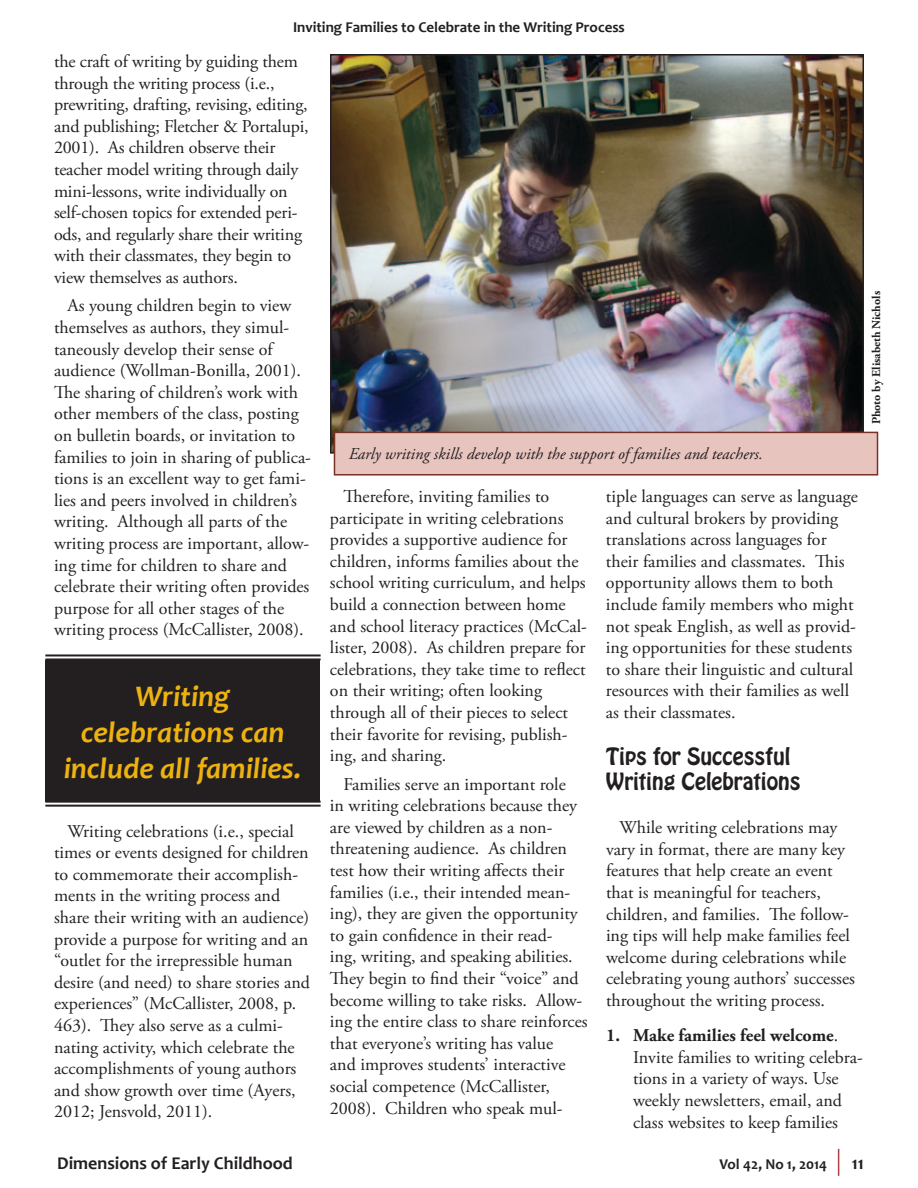
<style>
.page{position:relative;width:918px;height:1188px;background:#fff}
.page>*{position:absolute;margin:0;border:0;box-sizing:border-box;transform-origin:0 0}
.t1{font:italic 700 30px/36px "Candara";color:#eeb210;text-align:center}
.t2{font:21px/25.2px "Hobo Std";color:#231f20}
.t3{font:18px/21.6px "Adobe Garamond Pro";color:#231f20}
.t4{font:700 18px "Candara";color:#231f20}
.t5{font:italic 16.5px "Adobe Garamond Pro";color:#231f20}
.t6{font:700 15px "Candara";color:#231f20}
.t7{font:700 12px "Adobe Garamond Pro";color:#231f20}
.s1{font-weight:700}
</style>
<div class="page">
<svg style="left:838px;top:1149px;width:1px;height:27px"></svg>
<div style="left:45px;top:660px;width:275px;height:142px;background:#231f20"></div>
<hr style="left:45px;top:654px;width:276px;height:2px;background:#231f20">
<hr style="left:45px;top:658px;width:276px;height:2px;background:#231f20">
<hr style="left:45px;top:801px;width:276px;height:2px;background:#231f20">
<hr style="left:45px;top:805px;width:276px;height:2px;background:#231f20">
<img style="left:333px;top:57px;width:528px;height:394px">
<div style="left:334px;top:432px;width:544px;height:43px;background:#e8c4bf"></div>
<div style="left:334px;top:432px;width:544px;height:44px;border:2px solid #773225"></div>
<p class="t6" style="left:293px;top:19px;width:333px">Inviting Families to Celebrate in the Writing Process</p>
<p class="t3" style="left:54px;top:51px;width:256px">the craft of writing by guiding them through the writing process (i.e., prewriting, drafting, revising, editing, and publishing; Fletcher &amp; Portalupi, 2001). As children observe their teacher model writing through daily mini-lessons, write individually on self-chosen topics for extended peri&shy;ods, and regularly share their writing with their classmates, they begin to view themselves as authors.</p>
<p class="t3" style="left:54px;top:296px;width:259px;text-indent:14px">As young children begin to view themselves as authors, they simul&shy;taneously develop their sense of audience (Wollman-Bonilla, 2001).<br>The sharing of children’s work with other members of the class, posting on bulletin boards, or invitation to families to join in sharing of publica&shy;tions is an excellent way to get fami&shy;lies and peers involved in children’s writing. Although all parts of the writing process are important, allow&shy;ing time for children to share and celebrate their writing often provides purpose for all other stages of the writing process (McCallister, 2008).</p>
<p class="t5" style="left:349px;top:444px;width:416px">Early writing skills develop with the support of families and teachers.</p>
<p class="t3" style="left:330px;top:486px;width:258px;text-indent:14px">Therefore, inviting families to participate in writing celebrations provides a supportive audience for children, informs families about the school writing curriculum, and helps build a connection between home and school literacy practices (McCal&shy;lister, 2008). As children prepare for celebrations, they take time to reflect on their writing; often looking through all of their pieces to select their favorite for revising, publish&shy;ing, and sharing.</p>
<p class="t3" style="left:330px;top:774px;width:259px;text-indent:14px">Families serve an important role<br>in writing celebrations because they are viewed by children as a non&shy;threatening audience. As children test how their writing affects their families (i.e., their intended mean&shy;ing), they are given the opportunity to gain confidence in their read-<br>ing, writing, and speaking abilities.<br>They begin to find their “voice” and become willing to take risks. Allow&shy;ing the entire class to share reinforces that everyone’s writing has value<br>and improves students’ interactive social competence (McCallister, 2008). Children who speak mul-</p>
<p class="t3" style="left:606px;top:486px;width:253px">tiple languages can serve as language and cultural brokers by providing translations across languages for their families and classmates. This opportunity allows them to both include family members who might not speak English, as well as provid&shy;ing opportunities for these students to share their linguistic and cultural resources with their families as well as their classmates.</p>
<p class="t2" style="left:606px;top:744px;width:196px">Tips for Successful<br>Writing Celebrations</p>
<p class="t3" style="left:606px;top:817px;width:250px;text-indent:14px">While writing celebrations may vary in format, there are many key features that help create an event that is meaningful for teachers, children, and families. The follow&shy;ing tips will help make families feel welcome during celebrations while celebrating young authors’ successes throughout the writing process.</p>
<p class="t3" style="left:633px;top:1025px;width:231px;text-indent:-27px"><span class="s1">1. Make families feel welcome</span>.<br>Invite families to writing celebra&shy;tions in a variety of ways. Use weekly newsletters, email, and class websites to keep families</p>
<h1 class="t1" style="left:64px;top:678px;width:239px">Writing celebrations can include all families.</h1>
<p class="t3" style="left:54px;top:821px;width:257px;text-indent:14px">Writing celebrations (i.e., special times or events designed for children to commemorate their accomplish&shy;ments in the writing process and share their writing with an audience) provide a purpose for writing and an “outlet for the irrepressible human desire (and need) to share stories and experiences” (McCallister, 2008, p.<br>463). They also serve as a culmi&shy;nating activity, which celebrate the accomplishments of young authors and show growth over time (Ayers, 2012; Jensvold, 2011).</p>
<p class="t7" style="left:869px;top:424px;width:135px;rotate:-90deg">Photo by Elisabeth Nichols</p>
<p class="t4" style="left:57px;top:1152px;width:237px">Dimensions of Early Childhood</p>
<p class="t6" style="left:719px;top:1155px;width:109px">Vol 42, No 1, 2014</p>
<p class="t4" style="left:852px;top:1152px;width:14px">11</p>
</div>
